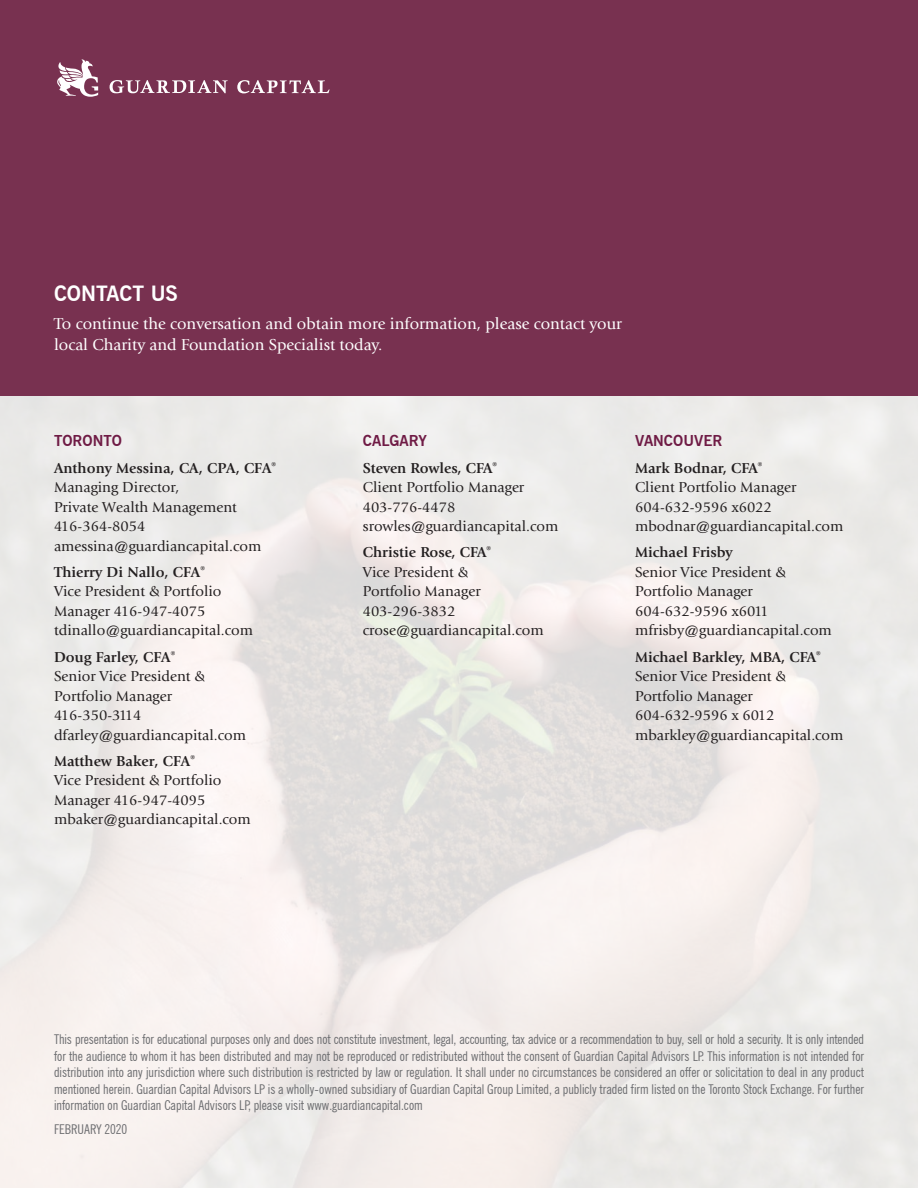
<style>
.page{position:relative;width:918px;height:1188px;background:#fff}
.page>*{position:absolute;margin:0;border:0;box-sizing:border-box;transform-origin:0 0}
.t1{font:700 21px "News Gothic BT";color:#fff}
.t2{font:16.5px/21px "Giovanni Std";color:#fff}
.t3{font:15px/19.5px "Giovanni Std";color:#231f20}
.t4{font:700 15px "News Gothic BT";color:#6f1b45}
.t5{font:700 15px "Giovanni Std";color:#231f20}
.t6{font:condensed 13.5px/16.5px "News Gothic BT";color:#6c6d70;text-align:justify}
.s1{font-weight:700}
</style>
<div class="page">
<img style="left:0;top:395px;width:918px;height:793px">
<div style="left:0;top:0;width:918px;height:395px;background:#783150"></div>
<svg style="left:57px;top:59px;width:41px;height:38px"></svg>
<svg style="left:110px;top:80px;width:118px;height:13px"></svg>
<svg style="left:237px;top:80px;width:93px;height:13px"></svg>
<h1 class="t1" style="left:54px;top:281px;width:125px">CONTACT US</h1>
<p class="t2" style="left:54px;top:313px;width:570px">To continue the conversation and obtain more information, please contact your local Charity and Foundation Specialist today.</p>
<p class="t4" style="left:54px;top:432px;width:70px">TORONTO</p>
<p class="t3" style="left:54px;top:458px;width:223px"><span class="s1">Anthony Messina, CA, CPA, CFA</span><sup>®<br></sup>Managing Director,<br>Private Wealth Management<br>416-364-8054 amessina@guardiancapital.com</p>
<p class="t3" style="left:54px;top:562px;width:201px"><span class="s1">Thierry Di Nallo, CFA</span><sup>®<br></sup>Vice President &amp; Portfolio<br>Manager 416-947-4075 tdinallo@guardiancapital.com</p>
<p class="t3" style="left:54px;top:647px;width:194px"><span class="s1">Doug Farley, CFA</span><sup>®<br></sup>Senior Vice President &amp;<br>Portfolio Manager<br>416-350-3114 dfarley@guardiancapital.com</p>
<p class="t3" style="left:54px;top:751px;width:198px"><span class="s1">Matthew Baker, CFA</span><sup>®<br></sup>Vice President &amp; Portfolio<br>Manager 416-947-4095 mbaker@guardiancapital.com</p>
<p class="t4" style="left:363px;top:432px;width:66px">CALGARY</p>
<p class="t3" style="left:363px;top:458px;width:197px"><span class="s1">Steven Rowles, CFA</span><sup>®<br></sup>Client Portfolio Manager<br>403-776-4478 srowles@guardiancapital.com</p>
<p class="t3" style="left:363px;top:543px;width:182px"><span class="s1">Christie Rose, CFA</span><sup>®<br></sup>Vice President &amp;<br>Portfolio Manager<br>403-296-3832 crose@guardiancapital.com</p>
<p class="t4" style="left:635px;top:432px;width:89px">VANCOUVER</p>
<p class="t3" style="left:635px;top:458px;width:210px"><span class="s1">Mark Bodnar, CFA</span><sup>®<br></sup>Client Portfolio Manager<br>604-632-9596 x6022 mbodnar@guardiancapital.com</p>
<p class="t5" style="left:635px;top:544px;width:99px">Michael Frisby</p>
<p class="t3" style="left:635px;top:562px;width:198px">Senior Vice President &amp;<br>Portfolio Manager<br>604-632-9596 x6011 mfrisby@guardiancapital.com</p>
<p class="t3" style="left:635px;top:647px;width:210px"><span class="s1">Michael Barkley, MBA, CFA</span><sup>®<br></sup>Senior Vice President &amp;<br>Portfolio Manager<br>604-632-9596 x 6012 mbarkley@guardiancapital.com</p>
<p class="t6" style="left:54px;top:1031px;width:812px">This presentation is for educational purposes only and does not constitute investment, legal, accounting, tax advice or a recommendation to buy, sell or hold a security. It is only intended for the audience to whom it has been distributed and may not be reproduced or redistributed without the consent of Guardian Capital Advisors LP. This information is not intended for distribution into any jurisdiction where such distribution is restricted by law or regulation. It shall under no circumstances be considered an offer or solicitation to deal in any product mentioned herein. Guardian Capital Advisors LP is a wholly-owned subsidiary of Guardian Capital Group Limited, a publicly traded firm listed on the Toronto Stock Exchange. For further information on Guardian Capital Advisors LP, please visit www.guardiancapital.com</p>
<p class="t6" style="left:54px;top:1120px;width:75px">FEBRUARY 2020</p>
</div>
